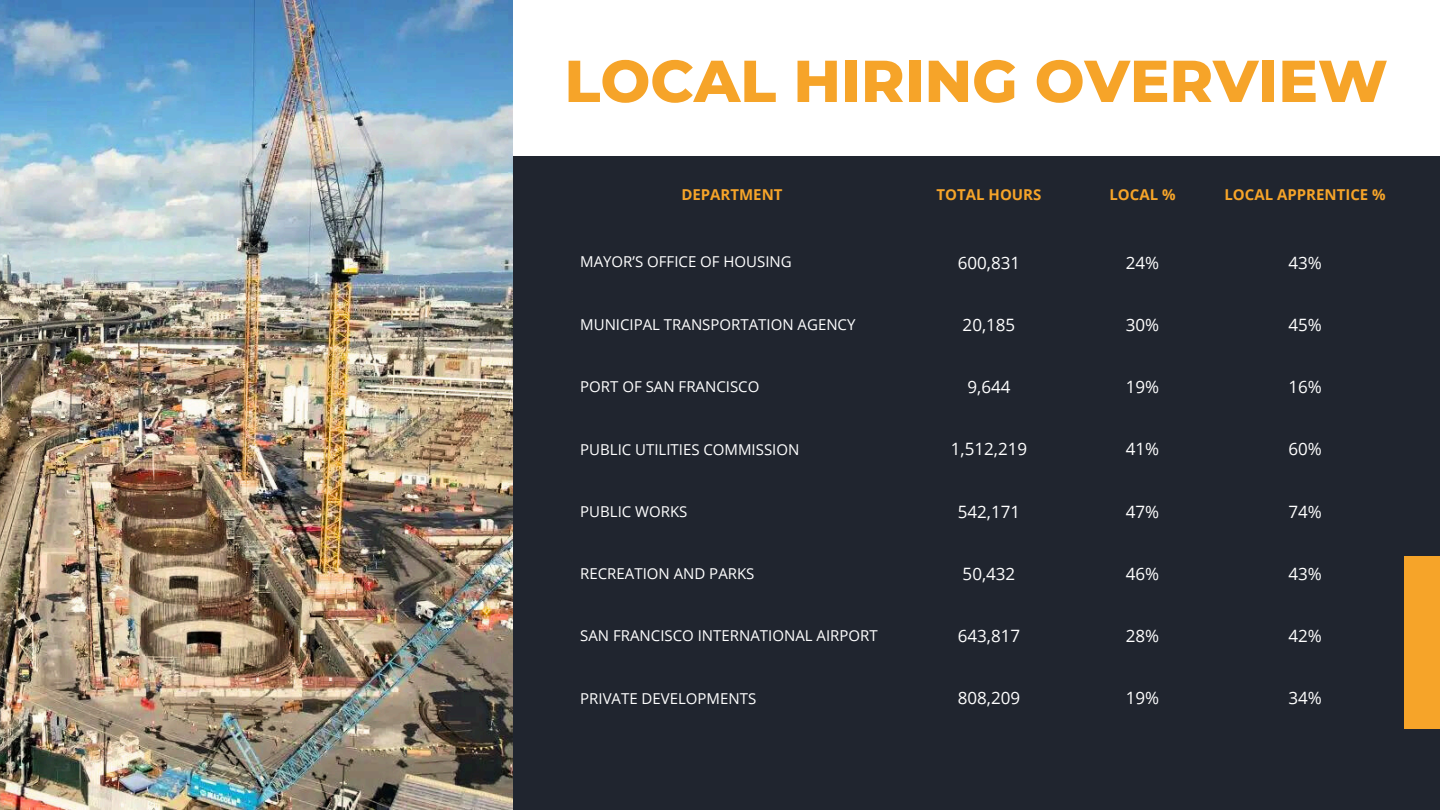
<style>
.page{position:relative;width:1440px;height:810px;background:#fff}
.page>*{position:absolute;margin:0;border:0;box-sizing:border-box;transform-origin:0 0}
.t1{font:800 59px "Montserrat";color:#f6a429}
.t2{font:17px "Open Sans";color:#fff}
.t3{font:15px "Open Sans";color:#fff}
.t4{font:700 15px "Open Sans";color:#f6a429}
</style>
<div class="page">
<div style="left:43px;top:156px;width:1397px;height:654px;background:#20252f"></div>
<div style="left:1404px;top:556px;width:36px;height:173px;background:#f6a429"></div>
<img style="left:0;top:0;width:513px;height:810px">
<p class="t1" style="left:564px;top:45px;width:825px">LOCAL HIRING OVERVIEW</p>
<h1 class="t4" style="left:681px;top:184px;width:103px">DEPARTMENT</h1>
<p class="t4" style="left:937px;top:184px;width:106px">TOTAL HOURS</p>
<p class="t4" style="left:1110px;top:184px;width:68px">LOCAL %</p>
<p class="t4" style="left:1224px;top:184px;width:163px">LOCAL APPRENTICE %</p>
<p class="t3" style="left:580px;top:251px;width:213px">MAYOR’S OFFICE OF HOUSING</p>
<p class="t2" style="left:958px;top:251px;width:64px">600,831</p>
<p class="t2" style="left:1126px;top:251px;width:35px">24%</p>
<p class="t2" style="left:1288px;top:251px;width:35px">43%</p>
<p class="t3" style="left:580px;top:314px;width:277px">MUNICIPAL TRANSPORTATION AGENCY</p>
<p class="t2" style="left:963px;top:313px;width:54px">20,185</p>
<p class="t2" style="left:1126px;top:313px;width:35px">30%</p>
<p class="t2" style="left:1288px;top:313px;width:35px">45%</p>
<p class="t3" style="left:580px;top:376px;width:181px">PORT OF SAN FRANCISCO</p>
<p class="t2" style="left:967px;top:375px;width:45px">9,644</p>
<p class="t2" style="left:1126px;top:375px;width:35px">19%</p>
<p class="t2" style="left:1288px;top:375px;width:35px">16%</p>
<p class="t3" style="left:580px;top:439px;width:221px">PUBLIC UTILITIES COMMISSION</p>
<p class="t2" style="left:951px;top:437px;width:78px">1,512,219</p>
<p class="t2" style="left:1126px;top:437px;width:35px">41%</p>
<p class="t2" style="left:1288px;top:437px;width:35px">60%</p>
<p class="t3" style="left:580px;top:501px;width:109px">PUBLIC WORKS</p>
<p class="t2" style="left:958px;top:499px;width:64px">542,171</p>
<p class="t2" style="left:1126px;top:499px;width:35px">47%</p>
<p class="t2" style="left:1288px;top:499px;width:35px">74%</p>
<p class="t3" style="left:580px;top:563px;width:176px">RECREATION AND PARKS</p>
<p class="t2" style="left:963px;top:562px;width:54px">50,432</p>
<p class="t2" style="left:1126px;top:562px;width:35px">46%</p>
<p class="t2" style="left:1288px;top:562px;width:35px">43%</p>
<p class="t3" style="left:580px;top:625px;width:299px">SAN FRANCISCO INTERNATIONAL AIRPORT</p>
<p class="t2" style="left:958px;top:624px;width:64px">643,817</p>
<p class="t2" style="left:1126px;top:624px;width:35px">28%</p>
<p class="t2" style="left:1288px;top:624px;width:35px">42%</p>
<p class="t3" style="left:580px;top:688px;width:178px">PRIVATE DEVELOPMENTS</p>
<p class="t2" style="left:958px;top:686px;width:64px">808,209</p>
<p class="t2" style="left:1126px;top:686px;width:35px">19%</p>
<p class="t2" style="left:1288px;top:686px;width:35px">34%</p>
</div>
